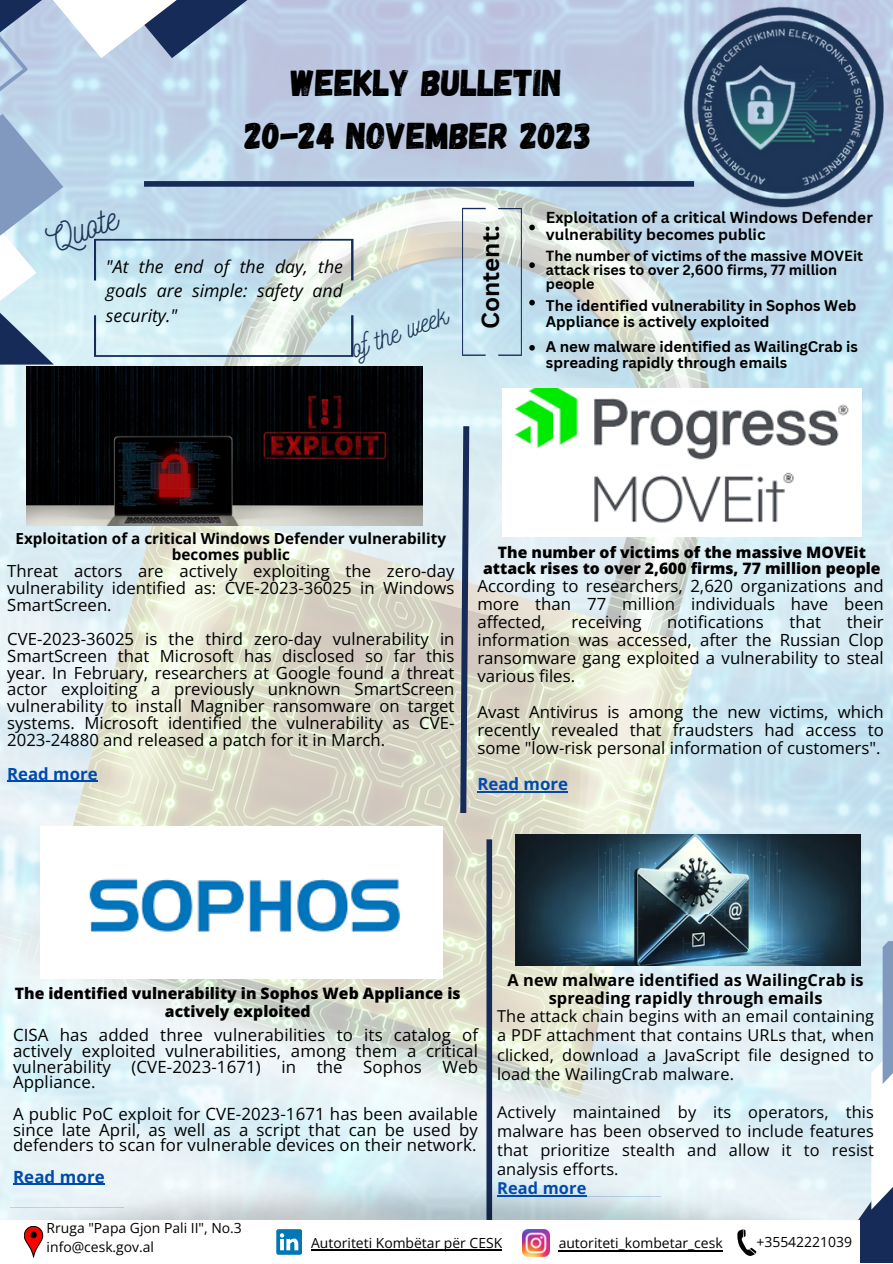
<style>
.page{position:relative;width:893px;height:1264px;background:#fff}
.page>*{position:absolute;margin:0;border:0;box-sizing:border-box;transform-origin:0 0}
.t1{font:37.2px "Gagalin";color:#000}
.t2{font:35.55px "Nickainley";color:#1d3557}
.t3{font:27.6px "Nickainley";color:#1d3557}
.t4{font:700 24.15px "Canva Sans";color:#000}
.t5{font:italic 17.7px/24.8px "Open Sans";color:#000;text-align:justify}
.t6{font:16.8px/18px "Open Sans";color:#000;text-align:justify}
.t7{font:700 16.8px "Open Sans";letter-spacing:.005em;color:#004aad}
.t8{font:16.65px/16.8px "Open Sans";color:#000;text-align:justify}
.t9{font:700 16.65px "Open Sans";color:#004aad}
.t10{font:16.35px/19px "Open Sans";letter-spacing:.01em;color:#000;text-align:justify}
.t11{font:700 16.35px/18px "Open Sans";letter-spacing:.005em;color:#000;text-align:center}
.t12{font:700 16.35px "Open Sans";letter-spacing:.01em;color:#004aad}
.t13{font:800 15.75px/15.8px "Open Sans";color:#000;text-align:center}
.t14{font:700 15.45px/16.8px "Canva Sans";color:#000}
.t15{font:700 15.3px/15.8px "Open Sans";color:#000;text-align:center}
.t16{font:700 15px/15.8px "Canva Sans";color:#000}
.t17{font:700 14.25px/14px "Canva Sans";color:#000}
.t18{font:13.95px/19px "Open Sans";color:#000}
</style>
<div class="page">
<img style="left:0;top:0;width:892px;height:1136px">
<div style="left:486px;top:839px;width:6px;height:381px;background:#162b58"></div>
<img style="left:683px;top:7px;width:200px;height:201px">
<svg style="left:600px;top:1025px;width:109px;height:111px;background:#e1eef4"></svg>
<svg style="left:709px;top:941px;width:183px;height:195px;background:#d9eaf2"></svg>
<svg style="left:0;top:0;width:303px;height:364px;background:#bccee0"></svg>
<svg style="left:0;top:0;width:232px;height:342px;background:#bdd4e5"></svg>
<svg style="left:0;top:0;width:63px;height:276px;background:#adc3db"></svg>
<svg style="left:94px;top:239px;width:259px;height:41px;background:#c1d7e4"></svg>
<svg style="left:94px;top:315px;width:259px;height:42px;background:#cce0e4"></svg>
<svg style="left:460px;top:426px;width:9px;height:387px;background:#576782"></svg>
<img style="left:0;top:1136px;width:871px;height:84px">
<svg style="left:24px;top:1226px;width:19px;height:32px"></svg>
<img style="left:522px;top:1229px;width:27px;height:27px">
<hr style="left:311px;top:1249px;width:191px;height:1px;background:#000">
<svg style="left:276px;top:1229px;width:26px;height:25px"></svg>
<svg style="left:462px;top:208px;width:23px;height:148px;background:#c2d7e0"></svg>
<svg style="left:498px;top:208px;width:24px;height:148px;background:#bfd5de"></svg>
<svg style="left:529px;top:225px;width:6px;height:5px"></svg>
<svg style="left:529px;top:262px;width:6px;height:6px"></svg>
<svg style="left:529px;top:300px;width:6px;height:5px"></svg>
<svg style="left:529px;top:345px;width:6px;height:5px"></svg>
<div style="left:144px;top:181px;width:550px;height:6px;background:#162b58"></div>
<svg style="left:559px;top:1137px;width:333px;height:125px"></svg>
<hr style="left:558px;top:1249px;width:165px;height:2px;background:#000">
<img style="left:26px;top:367px;width:396px;height:158px">
<img style="left:41px;top:826px;width:401px;height:152px">
<img style="left:502px;top:389px;width:358px;height:147px">
<img style="left:515px;top:834px;width:345px;height:131px">
<hr style="left:7px;top:780px;width:91px;height:2px;background:#004aad">
<hr style="left:497px;top:1195px;width:89px;height:1px;background:#004aad">
<hr style="left:13px;top:1183px;width:92px;height:1px;background:#004aad">
<hr style="left:477px;top:791px;width:91px;height:1px;background:#004aad">
<p class="t1" style="left:291px;top:59px;width:272px">WEEKLY BULLETIN</p>
<p class="t1" style="left:245px;top:111px;width:348px">20-24 NOVEMBER 2023</p>
<p class="t2" style="left:41px;top:219px;width:74px;rotate:-20deg">Quote</p>
<p class="t5" style="left:106px;top:253px;width:238px">"At the end of the day, the goals are simple: safety and security."</p>
<p class="t3" style="left:346px;top:332px;width:102px;rotate:-20deg">of the week</p>
<p class="t4" style="left:473px;top:329px;width:105px;rotate:-90deg">Content:</p>
<p class="t14" style="left:546px;top:209px;width:328px">Exploitation of a critical Windows Defender vulnerability becomes public</p>
<p class="t17" style="left:546px;top:248px;width:319px">The number of victims of the massive MOVEit attack rises to over 2,600 firms, 77 million people</p>
<p class="t16" style="left:546px;top:297px;width:312px">The identified vulnerability in Sophos Web<br>Appliance is actively exploited</p>
<p class="t16" style="left:546px;top:338px;width:313px">A new malware identified as WailingCrab is spreading rapidly through emails</p>
<p class="t15" style="left:16px;top:530px;width:432px">Exploitation of a critical Windows Defender vulnerability becomes public</p>
<p class="t8" style="left:7px;top:562px;width:449px">Threat actors are actively exploiting the zero-day vulnerability identified as: CVE-2023-36025 in Windows SmartScreen.</p>
<p class="t8" style="left:7px;top:630px;width:449px">CVE-2023-36025 is the third zero-day vulnerability in SmartScreen that Microsoft has disclosed so far this year. In February, researchers at Google found a threat actor exploiting a previously unknown SmartScreen vulnerability to install Magniber ransomware on target systems. Microsoft identified the vulnerability as CVE-2023-24880 and released a patch for it in March.</p>
<p class="t9" style="left:7px;top:762px;width:92px">Read more</p>
<p class="t13" style="left:483px;top:544px;width:399px">The number of victims of the massive MOVEit attack rises to over 2,600 firms, 77 million people</p>
<p class="t6" style="left:477px;top:576px;width:408px">According to researchers, 2,620 organizations and more than 77 million individuals have been affected,</p>
<p class="t6" style="left:571px;top:612px;width:72px">receiving</p>
<p class="t6" style="left:667px;top:612px;width:98px">notifications</p>
<p class="t6" style="left:789px;top:612px;width:33px">that</p>
<p class="t6" style="left:477px;top:612px;width:408px;text-indent:369px">their information was accessed, after the Russian Clop ransomware gang exploited a vulnerability to steal various files.</p>
<p class="t6" style="left:477px;top:702px;width:408px">Avast Antivirus is among the new victims, which recently revealed that fraudsters had access to some "low-risk personal information of customers".</p>
<p class="t7" style="left:477px;top:772px;width:92px">Read more</p>
<p class="t13" style="left:15px;top:983px;width:447px;line-height:18px">The identified vulnerability in Sophos Web Appliance is actively exploited</p>
<p class="t6" style="left:13px;top:1026px;width:466px;line-height:15.8px">CISA has added three vulnerabilities to its catalog of actively exploited vulnerabilities, among them a critical vulnerability (CVE-2023-1671) in the Sophos Web Appliance.</p>
<p class="t6" style="left:13px;top:1105px;width:466px;line-height:15.8px">A public PoC exploit for CVE-2023-1671 has been available since late April, as well as a script that can be used by defenders to scan for vulnerable devices on their network.</p>
<p class="t7" style="left:13px;top:1164px;width:93px">Read more</p>
<p class="t11" style="left:507px;top:971px;width:358px">A new malware identified as WailingCrab is spreading rapidly through emails</p>
<p class="t10" style="left:497px;top:1006px;width:378px">The attack chain begins with an email containing a PDF attachment that contains URLs that, when clicked, download a JavaScript file designed to load the WailingCrab malware.</p>
<p class="t10" style="left:497px;top:1102px;width:378px">Actively maintained by its operators, this malware has been observed to include features that prioritize stealth and allow it to resist analysis efforts.</p>
<p class="t12" style="left:497px;top:1176px;width:91px">Read more</p>
<p class="t18" style="left:47px;top:1218px;width:197px">Rruga "Papa Gjon Pali II", No.3 info@cesk.gov.al</p>
<p class="t18" style="left:311px;top:1232px;width:193px">Autoriteti Kombëtar për CESK</p>
<p class="t18" style="left:558px;top:1232px;width:165px">autoriteti_kombetar_cesk</p>
<p class="t18" style="left:756px;top:1231px;width:97px">+35542221039</p>
</div>
